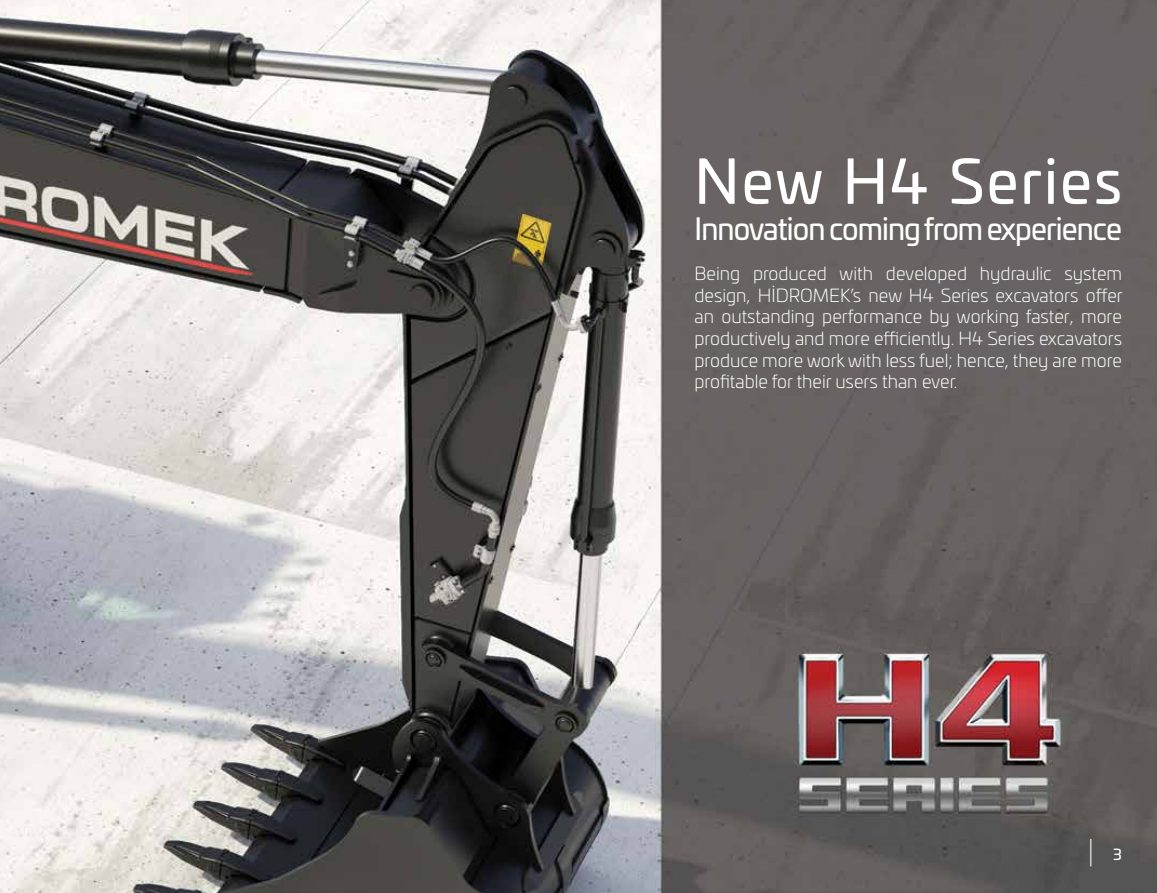
<style>
.page{position:relative;width:1157px;height:893px;background:#fff}
.page>*{position:absolute;margin:0;border:0;box-sizing:border-box;transform-origin:0 0}
.t1{font:60px "Univia Pro";letter-spacing:.04em;color:#fff}
.t2{font:30px "Univia Pro";letter-spacing:-.03em;color:#fff}
.t3{font:300 18px/21.6px "Univia Pro";color:#fff;text-align:justify}
.t4{font:15px "Univia Pro";color:#fff}
</style>
<div class="page">
<img style="left:0;top:0;width:1157px;height:893px">
<svg style="left:1090px;top:839px;width:1px;height:27px"></svg>
<h1 class="t1" style="left:694px;top:136px;width:429px">New H4 Series</h1>
<h2 class="t2" style="left:694px;top:206px;width:429px">Innovation coming from experience</h2>
<p class="t3" style="left:694px;top:262px;width:430px">Being produced with developed hydraulic system design, HİDROMEK’s new H4 Series excavators offer an outstanding performance by working faster, more productively and more efficiently. H4 Series excavators produce more work with less fuel; hence, they are more profitable for their users than ever.</p>
<p class="t4" style="left:1113px;top:843px;width:10px">3</p>
</div>
